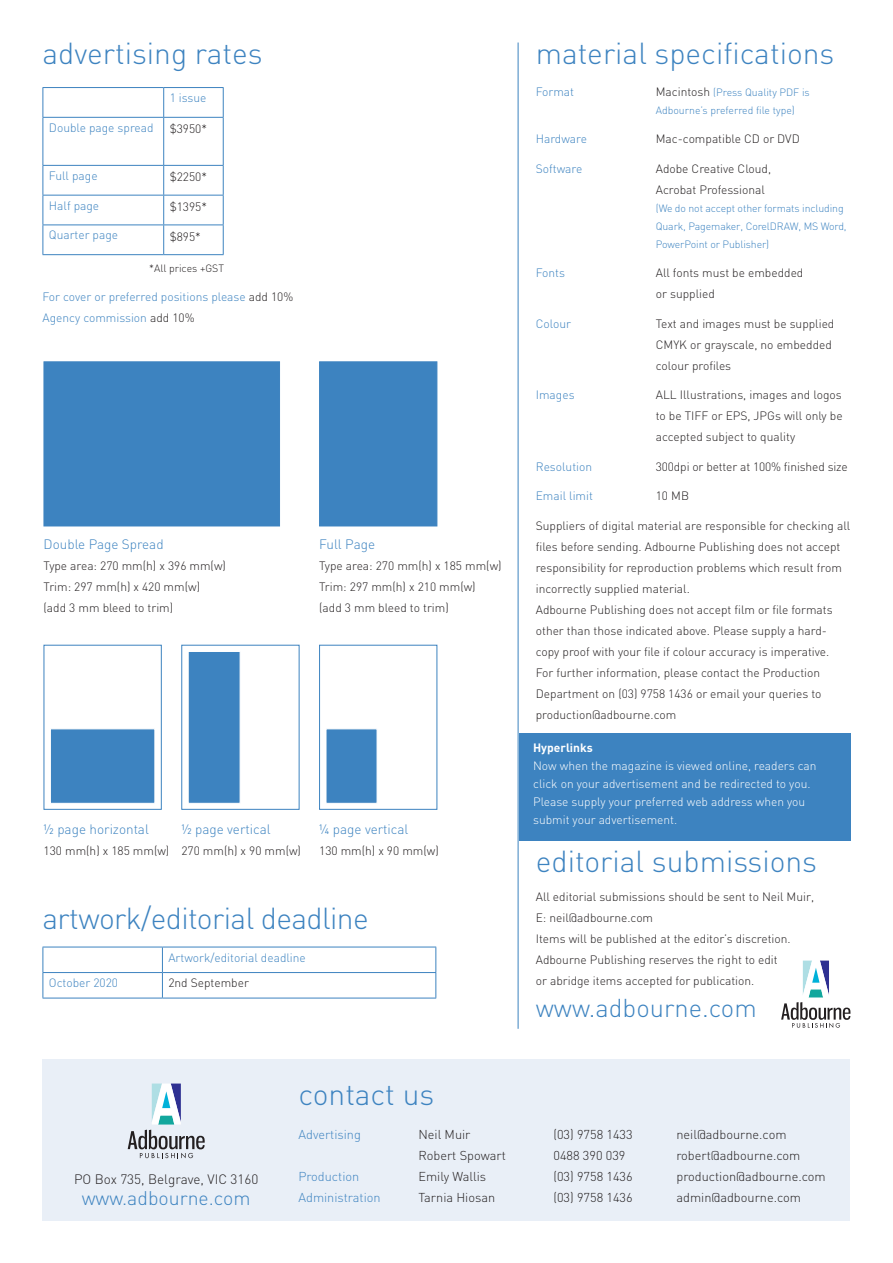
<style>
.page{position:relative;width:893px;height:1263px;background:#fff}
.page>*{position:absolute;margin:0;border:0;box-sizing:border-box;transform-origin:0 0}
.t1{font:300 30px "DIN";color:#3d83c0}
.t2{font:300 30px "DIN";letter-spacing:-.02em;color:#3d83c0}
.t3{font:300 25.5px "DIN";color:#3d83c0}
.t4{font:300 19.5px "DIN";color:#3d83c0}
.t5{font:300 13.5px "DIN";color:#3d83c0}
.t6{font:300 13.5px "DIN";color:#231f20}
.t7{font:300 12.75px "DIN";color:#231f20}
.t8{font:300 12.75px "DIN";color:#3d83c0}
.t9{font:300 12px/21px "DIN";color:#231f20}
.t10{font:300 12px/21px "DIN";color:#3d83c0}
.t11{font:300 12px/18px "DIN";color:#fff}
.t12{font:700 12px "DIN";color:#fff}
.t13{font:300 10.5px/18px "DIN";letter-spacing:-.01em;color:#3d83c0}
.t14{font:300 10.5px "DIN";color:#231f20}
.s1{color:#231f20}
.s2{font-size:12px;color:#231f20}
</style>
<div class="page">
<div style="left:43px;top:1059px;width:807px;height:161px;background:#e9eff7"></div>
<div style="left:44px;top:645px;width:118px;height:165px;background:#fff;border:1px solid #3d83c0"></div>
<div style="left:50px;top:728px;width:105px;height:76px;background:#3d83c0;border:1px solid #fff"></div>
<div style="left:181px;top:645px;width:118px;height:165px;background:#fff;border:1px solid #3d83c0"></div>
<div style="left:188px;top:651px;width:52px;height:153px;background:#3d83c0;border:1px solid #fff"></div>
<div style="left:319px;top:645px;width:118px;height:165px;background:#fff;border:1px solid #3d83c0"></div>
<div style="left:326px;top:728px;width:51px;height:76px;background:#3d83c0;border:1px solid #fff"></div>
<div style="left:44px;top:361px;width:236px;height:165px;background:#3d83c0;border:1px solid #3d83c0"></div>
<div style="left:319px;top:361px;width:118px;height:165px;background:#3d83c0;border:1px solid #3d83c0"></div>
<svg style="left:152px;top:1083px;width:29px;height:41px"></svg>
<svg style="left:128px;top:1130px;width:77px;height:28px"></svg>
<svg style="left:43px;top:88px;width:1px;height:29px"></svg>
<hr style="left:43px;top:87px;width:121px;height:1px;background:#3d83c0">
<svg style="left:163px;top:88px;width:1px;height:29px"></svg>
<hr style="left:164px;top:87px;width:60px;height:1px;background:#3d83c0">
<svg style="left:223px;top:88px;width:1px;height:29px"></svg>
<hr style="left:43px;top:118px;width:1px;height:47px;background:#3d83c0">
<hr style="left:43px;top:117px;width:121px;height:1px;background:#3d83c0">
<hr style="left:163px;top:118px;width:1px;height:47px;background:#3d83c0">
<hr style="left:164px;top:117px;width:60px;height:1px;background:#3d83c0">
<hr style="left:223px;top:118px;width:1px;height:47px;background:#3d83c0">
<svg style="left:43px;top:166px;width:1px;height:29px"></svg>
<hr style="left:43px;top:165px;width:121px;height:1px;background:#3d83c0">
<svg style="left:163px;top:166px;width:1px;height:29px"></svg>
<hr style="left:164px;top:165px;width:60px;height:1px;background:#3d83c0">
<svg style="left:223px;top:166px;width:1px;height:29px"></svg>
<hr style="left:43px;top:195px;width:1px;height:30px;background:#3d83c0">
<hr style="left:43px;top:195px;width:121px;height:1px;background:#3d83c0">
<hr style="left:163px;top:195px;width:1px;height:30px;background:#3d83c0">
<hr style="left:164px;top:195px;width:60px;height:1px;background:#3d83c0">
<hr style="left:223px;top:195px;width:1px;height:30px;background:#3d83c0">
<svg style="left:43px;top:226px;width:1px;height:28px"></svg>
<hr style="left:43px;top:225px;width:121px;height:1px;background:#3d83c0">
<hr style="left:43px;top:254px;width:121px;height:1px;background:#3d83c0">
<svg style="left:163px;top:225px;width:1px;height:29px"></svg>
<hr style="left:164px;top:225px;width:60px;height:1px;background:#3d83c0">
<svg style="left:223px;top:225px;width:1px;height:29px"></svg>
<hr style="left:164px;top:254px;width:60px;height:1px;background:#3d83c0">
<hr style="left:518px;top:43px;width:1px;height:986px;background:#3d83c0">
<hr style="left:43px;top:947px;width:119px;height:1px;background:#3d83c0">
<hr style="left:162px;top:947px;width:274px;height:1px;background:#3d83c0">
<svg style="left:43px;top:947px;width:1px;height:51px"></svg>
<hr style="left:43px;top:972px;width:119px;height:1px;background:#3d83c0">
<svg style="left:162px;top:947px;width:1px;height:51px"></svg>
<hr style="left:162px;top:972px;width:274px;height:1px;background:#3d83c0">
<svg style="left:435px;top:947px;width:1px;height:51px"></svg>
<hr style="left:43px;top:998px;width:119px;height:1px;background:#3d83c0">
<hr style="left:162px;top:998px;width:274px;height:1px;background:#3d83c0">
<svg style="left:781px;top:960px;width:69px;height:68px"></svg>
<div style="left:519px;top:733px;width:332px;height:107px;background:#3d83c0"></div>
<h1 class="t1" style="left:43px;top:35px;width:222px">advertising rates</h1>
<p class="t10" style="left:170px;top:87px;width:38px">1 issue</p>
<p class="t10" style="left:49px;top:117px;width:106px">Double page spread</p>
<p class="t9" style="left:170px;top:118px;width:39px">$3950*</p>
<p class="t10" style="left:49px;top:165px;width:50px">Full page</p>
<p class="t9" style="left:170px;top:166px;width:39px">$2250*</p>
<p class="t10" style="left:49px;top:195px;width:52px">Half page</p>
<p class="t9" style="left:170px;top:196px;width:39px">$1395*</p>
<p class="t10" style="left:49px;top:224px;width:71px">Quarter page</p>
<p class="t9" style="left:170px;top:226px;width:33px">$895*</p>
<p class="t14" style="left:149px;top:262px;width:76px">*All prices +GST</p>
<p class="t10" style="left:43px;top:286px;width:252px">For cover or preferred positions please <span class="s1">add 10%<br></span>Agency commission <span class="s1">add 10%</span></p>
<p class="t5" style="left:44px;top:536px;width:122px">Double Page Spread</p>
<p class="t9" style="left:44px;top:555px;width:184px">Type area: 270 mm(h) x 396 mm(w)<br>Trim: 297 mm(h) x 420 mm(w)<br>(add 3 mm bleed to trim)</p>
<p class="t5" style="left:319px;top:536px;width:57px">Full Page</p>
<p class="t9" style="left:319px;top:555px;width:184px">Type area: 270 mm(h) x 185 mm(w)<br>Trim: 297 mm(h) x 210 mm(w)<br>(add 3 mm bleed to trim)</p>
<p class="t5" style="left:44px;top:820px;width:107px">½ page horizontal</p>
<p class="t9" style="left:44px;top:840px;width:127px">130 mm(h) x 185 mm(w)</p>
<p class="t5" style="left:181px;top:820px;width:91px">½ page vertical</p>
<p class="t9" style="left:181px;top:840px;width:121px">270 mm(h) x 90 mm(w)</p>
<p class="t5" style="left:319px;top:820px;width:91px">¼ page vertical</p>
<p class="t9" style="left:319px;top:840px;width:121px">130 mm(h) x 90 mm(w)</p>
<h1 class="t2" style="left:43px;top:900px;width:328px">artwork/editorial deadline</h1>
<p class="t10" style="left:168px;top:947px;width:139px">Artwork/editorial deadline</p>
<p class="t10" style="left:49px;top:972px;width:71px">October 2020</p>
<p class="t9" style="left:168px;top:972px;width:82px">2nd September</p>
<h1 class="t1" style="left:536px;top:35px;width:300px">material specifications</h1>
<p class="t10" style="left:536px;top:81px;width:40px">Format</p>
<p class="t13" style="left:656px;top:83px;width:155px"><span class="s2">Macintosh</span> (Press Quality PDF is<br>Adbourne’s preferred file type)</p>
<p class="t10" style="left:536px;top:128px;width:53px">Hardware</p>
<p class="t9" style="left:656px;top:128px;width:146px">Mac-compatible CD or DVD</p>
<p class="t10" style="left:536px;top:158px;width:48px">Software</p>
<p class="t9" style="left:656px;top:158px;width:117px">Adobe Creative Cloud,<br>Acrobat Professional</p>
<p class="t13" style="left:656px;top:199px;width:192px">(We do not accept other formats including<br>Quark, Pagemaker, CorelDRAW, MS Word,<br>PowerPoint or Publisher)</p>
<p class="t10" style="left:536px;top:262px;width:31px">Fonts</p>
<p class="t9" style="left:656px;top:262px;width:149px">All fonts must be embedded or supplied</p>
<p class="t10" style="left:536px;top:313px;width:37px">Colour</p>
<p class="t9" style="left:656px;top:313px;width:180px">Text and images must be supplied<br>CMYK or grayscale, no embedded colour profiles</p>
<p class="t10" style="left:536px;top:384px;width:40px">Images</p>
<p class="t9" style="left:656px;top:384px;width:188px;text-align:justify">ALL Illustrations, images and logos to be TIFF or EPS, JPGs will only be accepted subject to quality</p>
<p class="t10" style="left:536px;top:456px;width:58px">Resolution</p>
<p class="t9" style="left:656px;top:456px;width:194px">300dpi or better at 100% finished size</p>
<p class="t10" style="left:536px;top:485px;width:59px">Email limit</p>
<p class="t9" style="left:656px;top:485px;width:35px">10 MB</p>
<p class="t9" style="left:536px;top:515px;width:316px">Suppliers of digital material are responsible for checking all files before sending. Adbourne Publishing does not accept responsibility for reproduction problems which result from incorrectly supplied material.<br>Adbourne Publishing does not accept film or file formats other than those indicated above. Please supply a hard&shy;copy proof with your file if colour accuracy is imperative.<br>For further information, please contact the Production Department on (03) 9758 1436 or email your queries to production@adbourne.com</p>
<p class="t12" style="left:533px;top:740px;width:61px">Hyperlinks</p>
<p class="t11" style="left:533px;top:757px;width:285px">Now when the magazine is viewed online, readers can click on your advertisement and be redirected to you.<br>Please supply your preferred web address when you submit your advertisement.</p>
<h1 class="t1" style="left:536px;top:843px;width:283px">editorial submissions</h1>
<p class="t9" style="left:536px;top:886px;width:280px">All editorial submissions should be sent to Neil Muir, E: neil@adbourne.com<br>Items will be published at the editor’s discretion.<br>Adbourne Publishing reserves the right to edit<br>or abridge items accepted for publication.</p>
<h2 class="t3" style="left:536px;top:992px;width:222px">www.adbourne.com</h2>
<p class="t6" style="left:74px;top:1171px;width:186px">PO Box 735, Belgrave, VIC 3160</p>
<h3 class="t4" style="left:82px;top:1186px;width:170px">www.adbourne.com</h3>
<h1 class="t1" style="left:298px;top:1076px;width:137px">contact us</h1>
<p class="t8" style="left:298px;top:1126px;width:64px">Advertising</p>
<p class="t7" style="left:418px;top:1126px;width:54px">Neil Muir</p>
<p class="t7" style="left:553px;top:1126px;width:81px">(03) 9758 1433</p>
<p class="t7" style="left:676px;top:1126px;width:112px">neil@adbourne.com</p>
<p class="t7" style="left:418px;top:1147px;width:89px">Robert Spowart</p>
<p class="t7" style="left:553px;top:1147px;width:74px">0488 390 039</p>
<p class="t7" style="left:676px;top:1147px;width:125px">robert@adbourne.com</p>
<p class="t8" style="left:298px;top:1168px;width:62px">Production</p>
<p class="t7" style="left:418px;top:1168px;width:69px">Emily Wallis</p>
<p class="t7" style="left:553px;top:1168px;width:81px">(03) 9758 1436</p>
<p class="t7" style="left:676px;top:1168px;width:151px">production@adbourne.com</p>
<p class="t8" style="left:298px;top:1189px;width:84px">Administration</p>
<p class="t7" style="left:418px;top:1189px;width:78px">Tarnia Hiosan</p>
<p class="t7" style="left:553px;top:1189px;width:81px">(03) 9758 1436</p>
<p class="t7" style="left:676px;top:1189px;width:126px">admin@adbourne.com</p>
</div>
